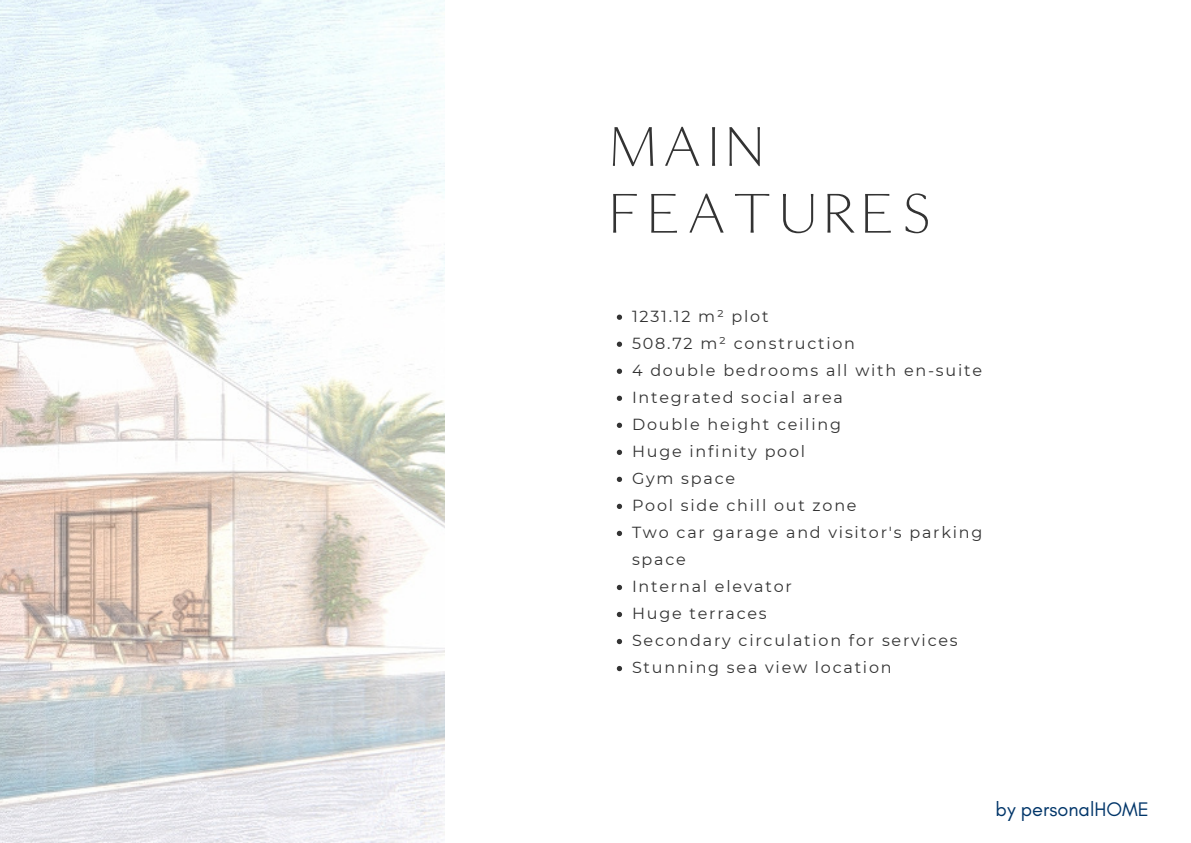
<style>
.page{position:relative;width:1191px;height:843px;background:#fff}
.page>*{position:absolute;margin:0;border:0;box-sizing:border-box;transform-origin:0 0}
.t1{font:60px/66.8px "Maleah";letter-spacing:.11em;color:#333}
.t2{font:20px "Glacial Indifference";color:#003569}
.t3{font:16px/27px "Montserrat";letter-spacing:.11em;color:#333}
</style>
<div class="page">
<svg style="left:616px;top:314px;width:6px;height:6px"></svg>
<svg style="left:616px;top:341px;width:6px;height:6px"></svg>
<svg style="left:616px;top:368px;width:6px;height:6px"></svg>
<svg style="left:616px;top:395px;width:6px;height:6px"></svg>
<svg style="left:616px;top:422px;width:6px;height:6px"></svg>
<svg style="left:616px;top:449px;width:6px;height:6px"></svg>
<svg style="left:616px;top:476px;width:6px;height:6px"></svg>
<svg style="left:616px;top:503px;width:6px;height:6px"></svg>
<svg style="left:616px;top:530px;width:6px;height:6px"></svg>
<svg style="left:616px;top:584px;width:6px;height:6px"></svg>
<svg style="left:616px;top:611px;width:6px;height:6px"></svg>
<svg style="left:616px;top:638px;width:6px;height:6px"></svg>
<svg style="left:616px;top:665px;width:6px;height:6px"></svg>
<img style="left:0;top:0;width:444px;height:842px">
<p class="t1" style="left:609px;top:113px;width:323px">MAIN<br>FEATURES</p>
<p class="t3" style="left:632px;top:303px;width:138px">1231.12 m² plot</p>
<p class="t3" style="left:632px;top:330px;width:224px">508.72 m² construction</p>
<p class="t3" style="left:632px;top:357px;width:351px">4 double bedrooms all with en-suite</p>
<p class="t3" style="left:632px;top:384px;width:212px">Integrated social area</p>
<p class="t3" style="left:632px;top:411px;width:210px">Double height ceiling</p>
<p class="t3" style="left:632px;top:438px;width:175px">Huge infinity pool</p>
<p class="t3" style="left:632px;top:465px;width:105px">Gym space</p>
<p class="t3" style="left:632px;top:492px;width:226px">Pool side chill out zone</p>
<p class="t3" style="left:632px;top:519px;width:352px">Two car garage and visitor's parking space</p>
<p class="t3" style="left:632px;top:573px;width:161px">Internal elevator</p>
<p class="t3" style="left:632px;top:600px;width:136px">Huge terraces</p>
<p class="t3" style="left:632px;top:627px;width:327px">Secondary circulation for services</p>
<p class="t3" style="left:632px;top:654px;width:261px">Stunning sea view location</p>
<p class="t2" style="left:995px;top:796px;width:155px">by personalHOME</p>
</div>
